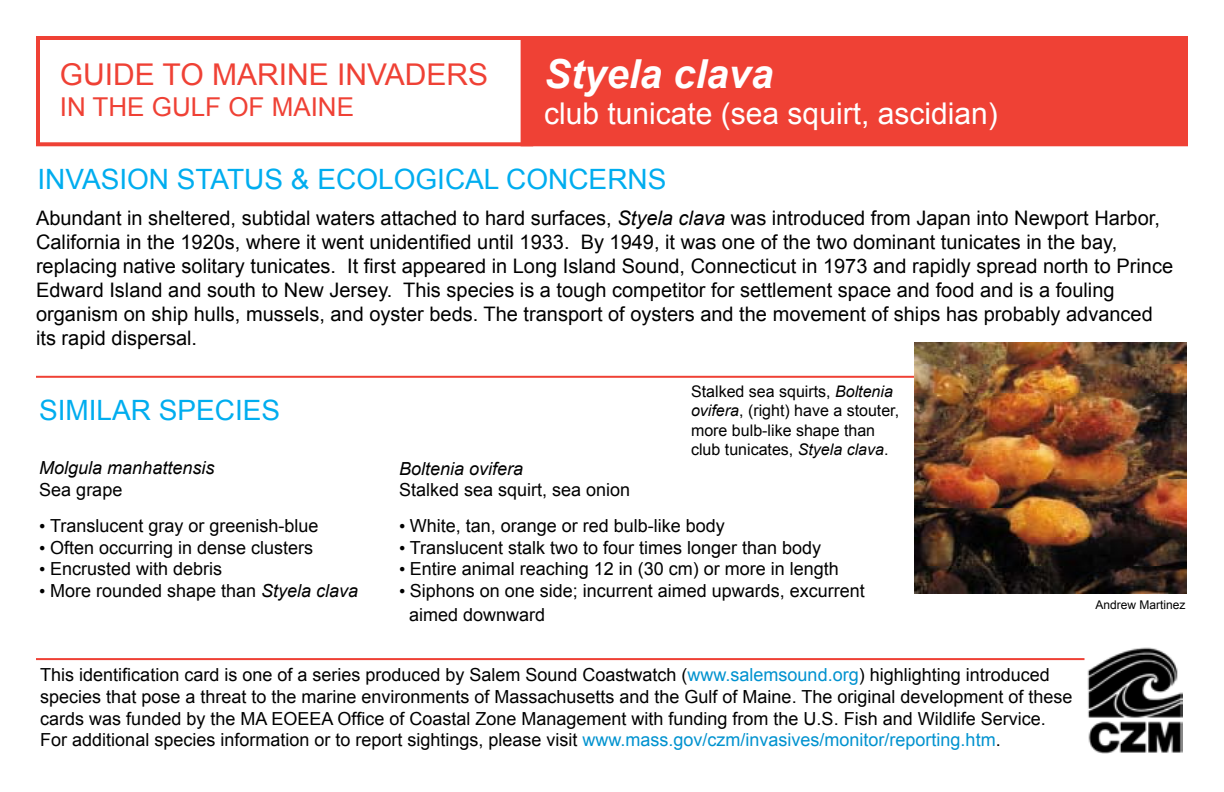
<style>
.page{position:relative;width:1224px;height:792px;background:#fff}
.page>*{position:absolute;margin:0;border:0;box-sizing:border-box;transform-origin:0 0}
.t1{font:italic 700 40px "Arial";color:#fff}
.t2{font:30px "Arial";color:#fff}
.t3{font:30px "Arial";color:#ef4135}
.t4{font:28px "Arial";color:#00adef}
.t5{font:26px "Arial";color:#ef4135}
.t6{font:20px/24px "Arial";color:#000}
.t7{font:18px/21.6px "Arial";color:#000}
.t8{font:italic 18px "Arial";color:#000}
.t9{font:16px/19.2px "Arial";color:#000}
.t10{font:12px "Arial";color:#000}
.s1{font-style:italic}
.s2{font-family:"Times New Roman"}
.s3{color:#0092cf}
</style>
<div class="page">
<div style="left:522px;top:37px;width:665px;height:108px;background:#ef4135"></div>
<div style="left:521px;top:36px;width:667px;height:110px;border:2px solid #ef4135"></div>
<hr style="left:36px;top:376px;width:885px;height:2px;background:#ef4135">
<div style="left:36px;top:36px;width:497px;height:110px;border:4px solid #ef4135"></div>
<img style="left:915px;top:342px;width:271px;height:252px">
<img style="left:1087px;top:647px;width:95px;height:106px">
<hr style="left:36px;top:658px;width:1048px;height:2px;background:#ef4135">
<h2 class="t3" style="left:60px;top:54px;width:430px">GUIDE TO MARINE INVADERS</h2>
<h3 class="t5" style="left:60px;top:90px;width:296px">IN THE GULF OF MAINE</h3>
<h1 class="t1" style="left:544px;top:48px;width:231px">Styela clava</h1>
<h2 class="t2" style="left:544px;top:94px;width:455px">club tunicate (sea squirt, ascidian)</h2>
<h3 class="t4" style="left:37px;top:161px;width:631px">INVASION STATUS &amp; ECOLOGICAL CONCERNS</h3>
<p class="t6" style="left:36px;top:206px;width:1139px">Abundant in sheltered, subtidal waters attached to hard surfaces, <span class="s1">Styela clava</span> was introduced from Japan into Newport Harbor, California in the 1920s, where it went unidentified until 1933. By 1949, it was one of the two dominant tunicates in the bay, replacing native solitary tunicates. It first appeared in Long Island Sound, Connecticut in 1973 and rapidly spread north to Prince Edward Island and south to New Jersey. This species is a tough competitor for settlement space and food and is a fouling organism on ship hulls, mussels, and oyster beds. The transport of oysters and the movement of ships has probably advanced its rapid dispersal.</p>
<h3 class="t4" style="left:39px;top:392px;width:243px">SIMILAR SPECIES</h3>
<p class="t8" style="left:39px;top:456px;width:177px">Molgula manhattensis</p>
<p class="t7" style="left:39px;top:479px;width:85px">Sea grape</p>
<p class="t7" style="left:39px;top:515px;width:281px"><span class="s2">•</span> Translucent gray or greenish-blue</p>
<p class="t7" style="left:39px;top:537px;width:275px"><span class="s2">•</span> Often occurring in dense clusters</p>
<p class="t7" style="left:39px;top:558px;width:184px"><span class="s2">•</span> Encrusted with debris</p>
<p class="t7" style="left:39px;top:580px;width:320px"><span class="s2">•</span> More rounded shape than <span class="s1">Styela clava</span></p>
<p class="t9" style="left:691px;top:382px;width:210px">Stalked sea squirts, <span class="s1">Boltenia ovifera</span>, (right) have a stouter, more bulb-like shape than club tunicates, <span class="s1">Styela clava</span>.</p>
<p class="t8" style="left:399px;top:457px;width:126px">Boltenia ovifera</p>
<p class="t7" style="left:399px;top:479px;width:233px">Stalked sea squirt, sea onion</p>
<p class="t7" style="left:399px;top:515px;width:327px"><span class="s2">•</span> White, tan, orange or red bulb-like body</p>
<p class="t7" style="left:399px;top:537px;width:424px"><span class="s2">•</span> Translucent stalk two to four times longer than body</p>
<p class="t7" style="left:399px;top:558px;width:441px"><span class="s2">•</span> Entire animal reaching 12 in (30 cm) or more in length</p>
<p class="t7" style="left:409px;top:579px;width:457px;line-height:24px;text-indent:-10px"><span class="s2">•</span> Siphons on one side; incurrent aimed upwards, excurrent aimed downward</p>
<p class="t7" style="left:40px;top:664px;width:1034px">This identification card is one of a series produced by Salem Sound Coastwatch (<span class="s3">www.salemsound.org</span>) highlighting introduced species that pose a threat to the marine environments of Massachusetts and the Gulf of Maine. The original development of these cards was funded by the MA EOEEA Office of Coastal Zone Management with funding from the U.S. Fish and Wildlife Service.<br>For additional species information or to report sightings, please visit <span class="s3">www.mass.gov/czm/invasives/monitor/reporting.htm</span>.</p>
<p class="t10" style="left:1095px;top:597px;width:92px">Andrew Martinez</p>
</div>
